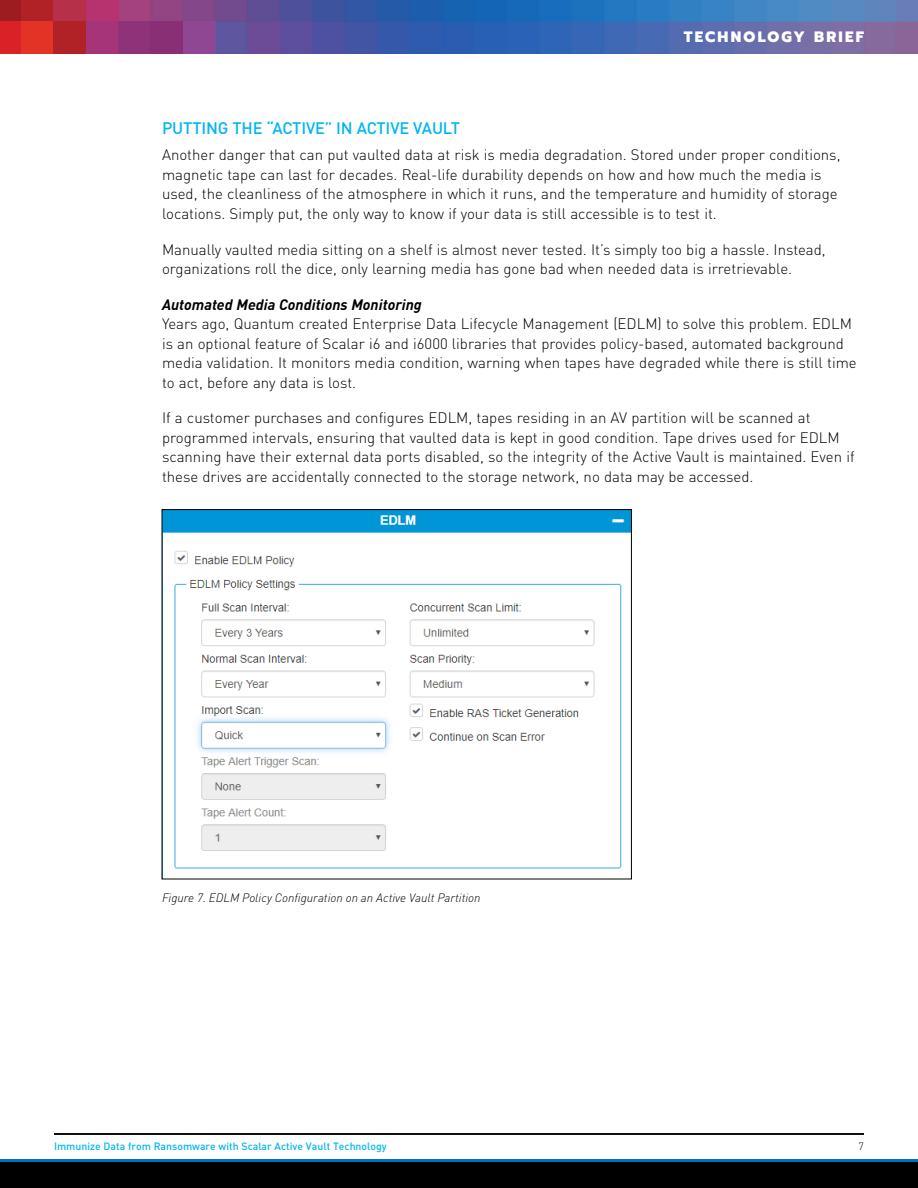
<style>
.page{position:relative;width:918px;height:1188px;background:#fff}
.page>*{position:absolute;margin:0;border:0;box-sizing:border-box;transform-origin:0 0}
.question{font:500 16.5px "DIN Pro";letter-spacing:-.01em;color:#00b6f1}
.main_copy{font:300 15px/19.5px "DIN Pro";color:#000}
.main_copy-2{font:italic 700 15px "DIN Pro";color:#000}
.t1{font:800 15px "Prompt";letter-spacing:.15em;color:#fff}
.t2{font:italic 300 12px "DIN Pro";color:#000}
.t3{font:500 10.5px "DIN Pro";color:#00b6f1}
.t4{font:300 10.5px "DIN Pro";color:#000}
</style>
<div class="page">
<img style="left:118px;top:0;width:800px;height:54px">
<div style="left:0;top:0;width:21px;height:22px;background:#9c1c1f"></div>
<div style="left:21px;top:0;width:33px;height:22px;background:#b12227"></div>
<div style="left:54px;top:0;width:32px;height:22px;background:#b7304a"></div>
<div style="left:86px;top:0;width:32px;height:22px;background:#b73370"></div>
<div style="left:0;top:22px;width:21px;height:32px;background:#da2128"></div>
<div style="left:21px;top:22px;width:33px;height:32px;background:#e33226"></div>
<div style="left:54px;top:22px;width:32px;height:32px;background:#b12227"></div>
<div style="left:86px;top:22px;width:32px;height:32px;background:#a53478"></div>
<div style="left:118px;top:22px;width:33px;height:32px;background:#8e327a"></div>
<div style="left:151px;top:22px;width:32px;height:32px;background:#892f76"></div>
<div style="left:183px;top:22px;width:33px;height:32px;background:#8f4793"></div>
<div style="left:216px;top:22px;width:32px;height:32px;background:#5e569e"></div>
<div style="left:0;top:1162px;width:918px;height:26px;background:#000"></div>
<hr style="left:0;top:1160px;width:918px;height:2px;background:#0072bc">
<hr style="left:54px;top:1133px;width:810px;height:2px;background:#000">
<img style="left:164px;top:511px;width:466px;height:358px">
<p class="t1" style="left:684px;top:26px;width:182px">TECHNOLOGY BRIEF</p>
<p class="question" style="left:162px;top:115px;width:300px">PUTTING THE “ACTIVE” IN ACTIVE VAULT</p>
<p class="main_copy" style="left:162px;top:144px;width:680px">Another danger that can put vaulted data at risk is media degradation. Stored under proper conditions, magnetic tape can last for decades. Real-life durability depends on how and how much the media is used, the cleanliness of the atmosphere in which it runs, and the temperature and humidity of storage locations. Simply put, the only way to know if your data is still accessible is to test it.</p>
<p class="main_copy" style="left:162px;top:238px;width:665px">Manually vaulted media sitting on a shelf is almost never tested. It’s simply too big a hassle. Instead, organizations roll the dice, only learning media has gone bad when needed data is irretrievable.</p>
<p class="main_copy-2" style="left:162px;top:292px;width:261px">Automated Media Conditions Monitoring</p>
<p class="main_copy" style="left:162px;top:313px;width:696px">Years ago, Quantum created Enterprise Data Lifecycle Management (EDLM) to solve this problem. EDLM is an optional feature of Scalar i6 and i6000 libraries that provides policy-based, automated background media validation. It monitors media condition, warning when tapes have degraded while there is still time to act, before any data is lost.</p>
<p class="main_copy" style="left:162px;top:407px;width:694px">If a customer purchases and configures EDLM, tapes residing in an AV partition will be scanned at programmed intervals, ensuring that vaulted data is kept in good condition. Tape drives used for EDLM scanning have their external data ports disabled, so the integrity of the Active Vault is maintained. Even if these drives are accidentally connected to the storage network, no data may be accessed.</p>
<p class="t2" style="left:162px;top:888px;width:320px">Figure 7. EDLM Policy Configuration on an Active Vault Partition</p>
<p class="t3" style="left:54px;top:1138px;width:334px">Immunize Data from Ransomware with Scalar Active Vault Technology</p>
<p class="t4" style="left:859px;top:1138px;width:7px">7</p>
</div>
